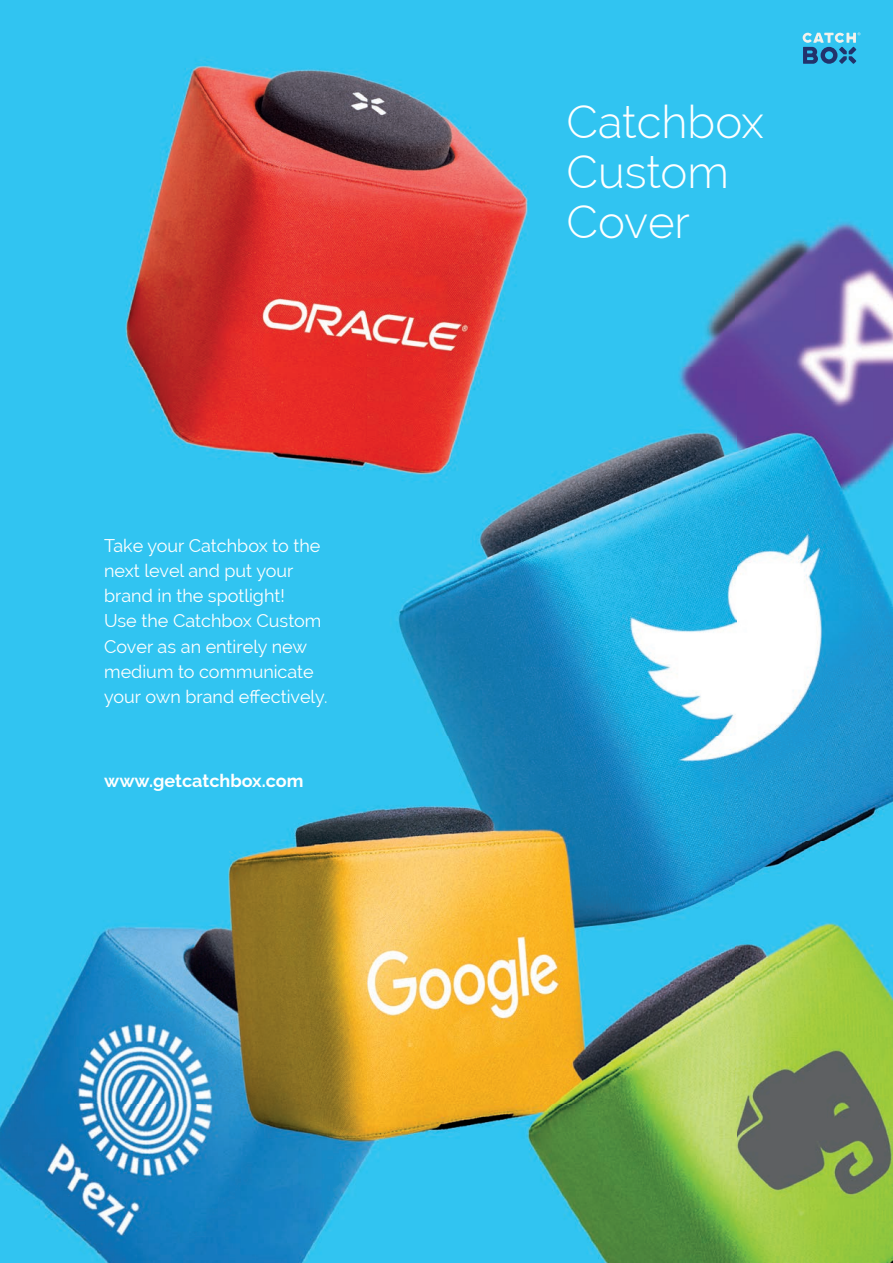
<style>
.page{position:relative;width:893px;height:1263px;background:#fff}
.page>*{position:absolute;margin:0;border:0;box-sizing:border-box;transform-origin:0 0}
.t1{font:300 45.45px/49.7px "Raleway";color:#fff}
.t2{font:18px/25.2px "Raleway";color:#fff}
.t3{font:700 18px "Raleway";color:#fff}
</style>
<div class="page">
<img style="left:0;top:0;width:893px;height:1263px">
<svg style="left:802px;top:32px;width:58px;height:32px;background:#49a3cb"></svg>
<p class="t2" style="left:104px;top:533px;width:225px">Take your Catchbox to the next level and put your brand in the spotlight!<br>Use the Catchbox Custom<br>Cover as an entirely new medium to communicate your own brand effectively.</p>
<p class="t3" style="left:104px;top:770px;width:201px">www.getcatchbox.com</p>
<h1 class="t1" style="left:566px;top:97px;width:199px">Catchbox<br>Custom<br>Cover</h1>
</div>
